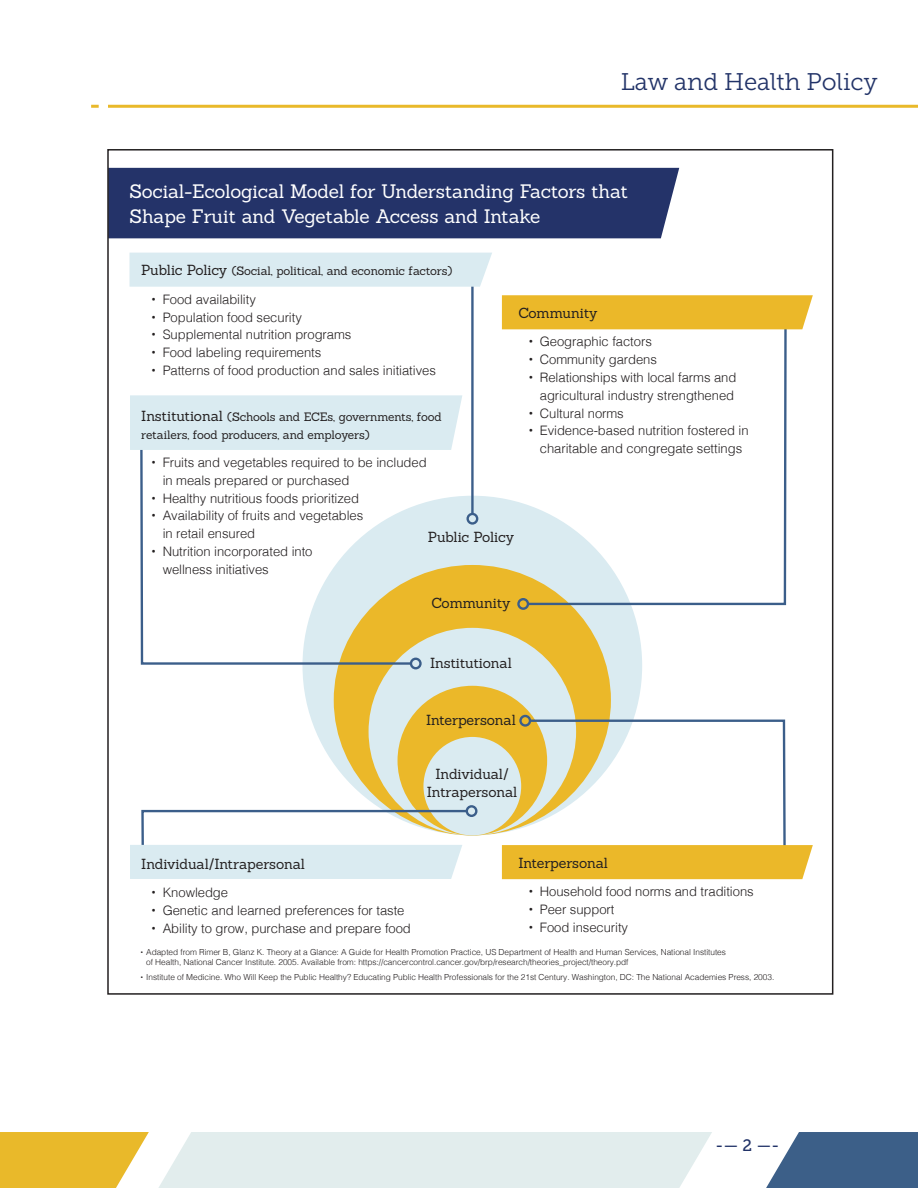
<style>
.page{position:relative;width:918px;height:1188px;background:#fff}
.page>*{position:absolute;margin:0;border:0;box-sizing:border-box;transform-origin:0 0}
.t1{font:24px "Museo Slab 300";color:#223368}
.t2{font:19.05px/24.9px "Sanchez";letter-spacing:-.01em;color:#fff}
.t3{font:16.5px "Museo Slab 500";color:#223368}
.t4{font:14.25px/17.9px "Sanchez";letter-spacing:-.01em;color:#231f20}
.t5{font:300 13.05px/17.9px "Helvetica";letter-spacing:-.005em;color:#231f20}
.t6{font:11.85px/17.9px "Sanchez";letter-spacing:-.01em;color:#231f20}
.t7{font:300 8.25px/9.9px "Helvetica";letter-spacing:-.005em;color:#231f20}
.s1{font-size:14.25px}
.s2{font-family:"Sanchez";font-weight:400;font-size:14.25px}
.s3{font-family:"Sanchez";font-weight:400}
</style>
<div class="page">
<hr style="left:108px;top:105px;width:810px;height:3px;background:#e9b92a">
<svg style="left:91px;top:105px;width:8px;height:3px"></svg>
<svg style="left:0;top:1132px;width:918px;height:56px;background:#cfd3c4"></svg>
<div style="left:302px;top:496px;width:340px;height:339px;background:#daebf1;border-radius:50%"></div>
<div style="left:334px;top:565px;width:277px;height:270px;background:#ebb829;border-radius:50%"></div>
<div style="left:369px;top:628px;width:207px;height:207px;background:#daebf1;border-radius:50%"></div>
<div style="left:398px;top:686px;width:149px;height:149px;background:#ebb829;border-radius:50%"></div>
<div style="left:423px;top:737px;width:98px;height:98px;background:#daebf1;border-radius:50%"></div>
<svg style="left:526px;top:329px;width:262px;height:277px"></svg>
<svg style="left:140px;top:450px;width:273px;height:216px"></svg>
<div style="left:410px;top:658px;width:12px;height:11px;border:2px solid #3b5e8a;border-radius:50%"></div>
<hr style="left:471px;top:255px;width:3px;height:259px;background:#3b5e8a">
<svg style="left:502px;top:718px;width:311px;height:161px"></svg>
<div style="left:130px;top:253px;width:362px;height:34px;background:#daebf1"></div>
<div style="left:130px;top:395px;width:332px;height:55px;background:#daebf1"></div>
<svg style="left:130px;top:809px;width:339px;height:70px"></svg>
<div style="left:502px;top:295px;width:311px;height:34px;background:#ebb829"></div>
<div style="left:110px;top:168px;width:569px;height:70px;background:#243369"></div>
<div style="left:519px;top:715px;width:12px;height:12px;border:2px solid #3b5e8a;border-radius:50%"></div>
<div style="left:517px;top:598px;width:12px;height:12px;border:2px solid #3b5e8a;border-radius:50%"></div>
<div style="left:466px;top:805px;width:11px;height:12px;border:2px solid #3b5e8a;border-radius:50%"></div>
<div style="left:466px;top:513px;width:12px;height:12px;border:2px solid #3b5e8a;border-radius:50%"></div>
<h1 class="t1" style="left:621px;top:69px;width:258px">Law and Health Policy</h1>
<h2 class="t2" style="left:130px;top:178px;width:500px">Social-Ecological Model for Understanding Factors that<br>Shape Fruit and Vegetable Access and Intake</h2>
<p class="t6" style="left:141px;top:262px;width:313px"><span class="s1">Public Policy</span> (Social, political, and economic factors)</p>
<p class="t4" style="left:152px;top:290px;width:5px;text-align:justify">• • •</p>
<p class="t4" style="left:152px;top:361px;width:5px">•</p>
<p class="t5" style="left:163px;top:289px;width:275px">Food availability<br>Population food security<br>Supplemental nutrition programs<br>Food labeling requirements<br>Patterns of food production and sales initiatives</p>
<p class="t4" style="left:529px;top:299px;width:70px;line-height:28.5px;text-indent:-11px">Community •</p>
<p class="t4" style="left:529px;top:350px;width:5px">• •</p>
<p class="t5" style="left:529px;top:403px;width:96px"><span class="s2">•</span> Cultural norms</p>
<p class="t4" style="left:529px;top:421px;width:5px">•</p>
<p class="t5" style="left:540px;top:332px;width:119px">Geographic factors<br>Community gardens</p>
<p class="t4" style="left:152px;top:343px;width:5px">•</p>
<p class="t5" style="left:540px;top:368px;width:198px">Relationships with local farms and agricultural industry strengthened</p>
<p class="t6" style="left:141px;top:408px;width:302px"><span class="s1">Institutional</span> (Schools and ECEs, governments, food retailers, food producers, and employers)</p>
<p class="t4" style="left:152px;top:453px;width:5px">•</p>
<p class="t4" style="left:152px;top:489px;width:5px">• •</p>
<p class="t4" style="left:152px;top:542px;width:5px">•</p>
<p class="t5" style="left:540px;top:421px;width:210px">Evidence-based nutrition fostered in charitable and congregate settings</p>
<p class="t5" style="left:163px;top:453px;width:266px">Fruits and vegetables required to be included in meals prepared or purchased<br>Healthy nutritious foods prioritized<br>Availability of fruits and vegetables<br>in retail ensured<br>Nutrition incorporated into<br>wellness initiatives</p>
<p class="t4" style="left:428px;top:528px;width:88px">Public Policy</p>
<p class="t4" style="left:432px;top:593px;width:80px">Community</p>
<p class="t4" style="left:430px;top:654px;width:83px">Institutional</p>
<p class="t4" style="left:426px;top:711px;width:91px">Interpersonal</p>
<p class="t4" style="left:427px;top:765px;width:92px;text-align:center">Individual/<br>Intrapersonal</p>
<p class="t4" style="left:152px;top:849px;width:155px;line-height:28.5px;text-indent:-11px">Individual/Intrapersonal •</p>
<p class="t5" style="left:152px;top:900px;width:254px"><span class="s2">•</span> Genetic and learned preferences for taste</p>
<p class="t4" style="left:152px;top:919px;width:5px">•</p>
<p class="t5" style="left:163px;top:883px;width:67px">Knowledge</p>
<p class="t5" style="left:163px;top:918px;width:250px">Ability to grow, purchase and prepare food</p>
<p class="t4" style="left:529px;top:848px;width:80px;line-height:28.5px;text-indent:-11px">Interpersonal •</p>
<p class="t5" style="left:529px;top:900px;width:87px"><span class="s2">•</span> Peer support</p>
<p class="t4" style="left:529px;top:918px;width:5px">•</p>
<p class="t5" style="left:540px;top:882px;width:215px">Household food norms and traditions</p>
<p class="t5" style="left:540px;top:917px;width:90px">Food insecurity</p>
<p class="t7" style="left:146px;top:946px;width:581px;text-indent:-5px"><span class="s3">•</span> Adapted from Rimer B, Glanz K. Theory at a Glance: A Guide for Health Promotion Practice, US Department of Health and Human Services, National Institutes of Health, National Cancer Institute. 2005. Available from: https://cancercontrol.cancer.gov/brp/research/theories_project/theory.pdf</p>
<p class="t7" style="left:141px;top:972px;width:635px"><span class="s3">•</span> Institute of Medicine. Who Will Keep the Public Healthy? Educating Public Health Professionals for the 21st Century. Washington, DC: The National Academies Press, 2003.</p>
<p class="t3" style="left:716px;top:1136px;width:65px">-— 2 —-</p>
</div>
